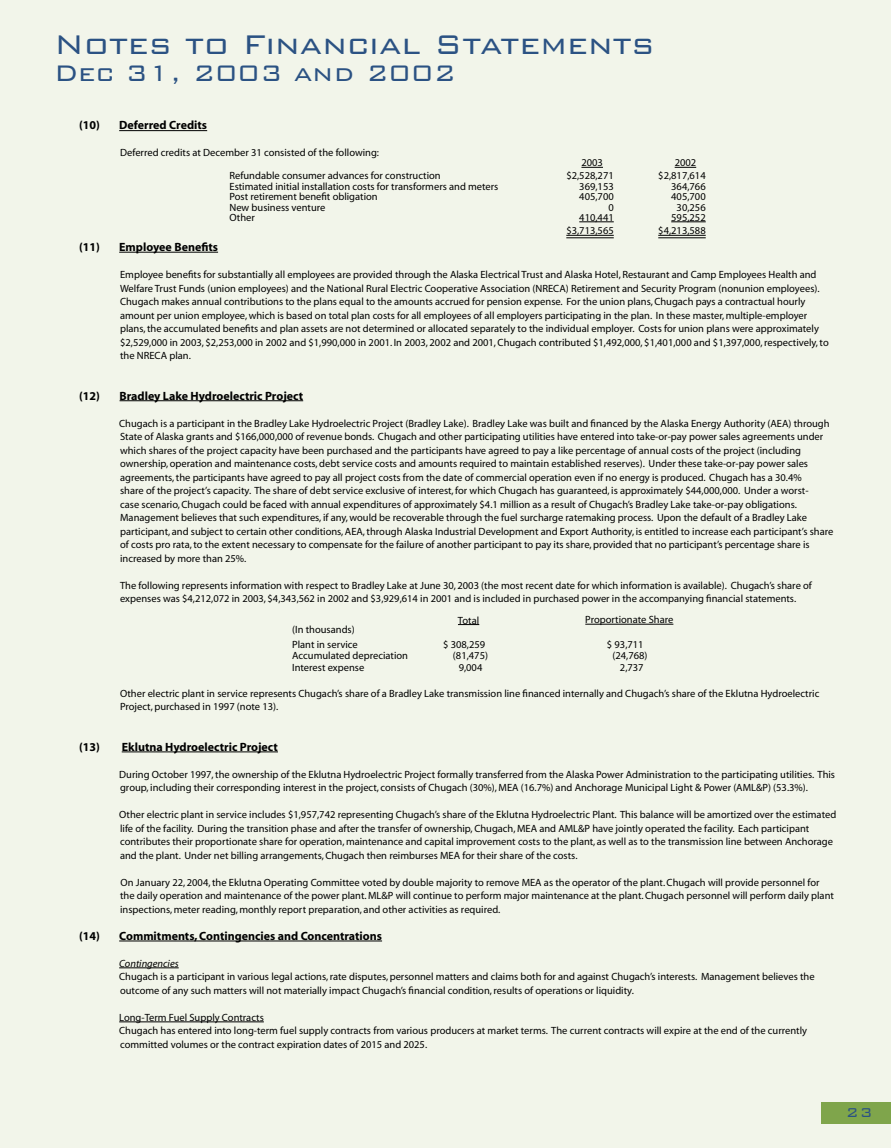
<style>
.page{position:relative;width:891px;height:1148px;background:#f2f5ea}
.page>*{position:absolute;margin:0;border:0;box-sizing:border-box;transform-origin:0 0}
.t1{font:300 36px "Bank Gothic BT";color:#2b5283}
.t2{font:300 30px "Bank Gothic BT";color:#2b5283}
.t3{font:300 17.1px "Bank Gothic BT";color:#2b5283}
.t4{font:700 12px "Myriad";color:#000}
.t5{font:10.5px/13.5px "Myriad";color:#000}
.t6{font:italic 10.5px "Myriad";color:#000}
</style>
<div class="page">
<div style="left:821px;top:1101px;width:70px;height:22px;background:#7fa54b"></div>
<hr style="left:119px;top:130px;width:88px;height:1px;background:#000">
<hr style="left:119px;top:252px;width:99px;height:1px;background:#000">
<hr style="left:120px;top:400px;width:183px;height:1px;background:#000">
<hr style="left:122px;top:751px;width:156px;height:1px;background:#000">
<hr style="left:119px;top:940px;width:263px;height:1px;background:#000">
<hr style="left:119px;top:967px;width:60px;height:1px;background:#000">
<hr style="left:119px;top:1021px;width:145px;height:1px;background:#000">
<svg style="left:581px;top:167px;width:22px;height:1px"></svg>
<svg style="left:675px;top:167px;width:21px;height:1px"></svg>
<hr style="left:579px;top:221px;width:35px;height:1px;background:#000">
<hr style="left:671px;top:221px;width:35px;height:1px;background:#000">
<hr style="left:566px;top:235px;width:48px;height:1px;background:#000">
<hr style="left:566px;top:237px;width:48px;height:1px;background:#000">
<hr style="left:658px;top:235px;width:48px;height:1px;background:#000">
<hr style="left:658px;top:237px;width:48px;height:1px;background:#000">
<svg style="left:458px;top:624px;width:21px;height:1px"></svg>
<hr style="left:585px;top:624px;width:88px;height:1px;background:#000">
<h1 class="t1" style="left:54px;top:25px;width:602px">Notes to Financial Statements</h1>
<h2 class="t2" style="left:54px;top:57px;width:403px">Dec 31, 2003 and 2002</h2>
<p class="t4" style="left:79px;top:119px;width:22px">(10)</p>
<p class="t4" style="left:119px;top:119px;width:89px">Deferred Credits</p>
<p class="t5" style="left:120px;top:147px;width:260px">Deferred credits at December 31 consisted of the following:</p>
<p class="t5" style="left:581px;top:156px;width:23px">2003</p>
<p class="t5" style="left:675px;top:156px;width:23px">2002</p>
<p class="t5" style="left:230px;top:169px;width:213px">Refundable consumer advances for construction</p>
<p class="t5" style="left:566px;top:169px;width:49px">$2,528,271</p>
<p class="t5" style="left:658px;top:169px;width:49px">$2,817,614</p>
<p class="t5" style="left:230px;top:180px;width:270px">Estimated initial installation costs for transformers and meters</p>
<p class="t5" style="left:579px;top:180px;width:36px">369,153</p>
<p class="t5" style="left:671px;top:180px;width:36px">364,766</p>
<p class="t5" style="left:230px;top:190px;width:150px">Post retirement benefit obligation</p>
<p class="t5" style="left:579px;top:190px;width:36px">405,700</p>
<p class="t5" style="left:671px;top:190px;width:36px">405,700</p>
<p class="t5" style="left:230px;top:201px;width:97px">New business venture</p>
<p class="t5" style="left:608px;top:201px;width:7px">0</p>
<p class="t5" style="left:677px;top:201px;width:31px">30,256</p>
<p class="t5" style="left:230px;top:211px;width:27px">Other</p>
<p class="t5" style="left:579px;top:211px;width:36px">410,441</p>
<p class="t5" style="left:671px;top:211px;width:36px">595,252</p>
<p class="t5" style="left:566px;top:224px;width:49px">$3,713,565</p>
<p class="t5" style="left:658px;top:224px;width:49px">$4,213,588</p>
<p class="t4" style="left:79px;top:241px;width:22px">(11)</p>
<p class="t4" style="left:119px;top:241px;width:100px">Employee Benefits</p>
<p class="t5" style="left:120px;top:268px;width:710px">Employee benefits for substantially all employees are provided through the Alaska Electrical Trust and Alaska Hotel, Restaurant and Camp Employees Health and Welfare Trust Funds (union employees) and the National Rural Electric Cooperative Association (NRECA) Retirement and Security Program (nonunion employees).<br>Chugach makes annual contributions to the plans equal to the amounts accrued for pension expense. For the union plans, Chugach pays a contractual hourly amount per union employee, which is based on total plan costs for all employees of all employers participating in the plan. In these master, multiple-employer plans, the accumulated benefits and plan assets are not determined or allocated separately to the individual employer. Costs for union plans were approximately $2,529,000 in 2003, $2,253,000 in 2002 and $1,990,000 in 2001. In 2003, 2002 and 2001, Chugach contributed $1,492,000, $1,401,000 and $1,397,000, respectively, to the NRECA plan.</p>
<p class="t4" style="left:79px;top:389px;width:22px">(12)</p>
<p class="t4" style="left:120px;top:389px;width:185px">Bradley Lake Hydroelectric Project</p>
<p class="t5" style="left:119px;top:417px;width:716px">Chugach is a participant in the Bradley Lake Hydroelectric Project (Bradley Lake). Bradley Lake was built and financed by the Alaska Energy Authority (AEA) through State of Alaska grants and $166,000,000 of revenue bonds. Chugach and other participating utilities have entered into take-or-pay power sales agreements under which shares of the project capacity have been purchased and the participants have agreed to pay a like percentage of annual costs of the project (including ownership, operation and maintenance costs, debt service costs and amounts required to maintain established reserves). Under these take-or-pay power sales agreements, the participants have agreed to pay all project costs from the date of commercial operation even if no energy is produced. Chugach has a 30.4%<br>share of the project’s capacity. The share of debt service exclusive of interest, for which Chugach has guaranteed, is approximately $44,000,000. Under a worst-<br>case scenario, Chugach could be faced with annual expenditures of approximately $4.1 million as a result of Chugach’s Bradley Lake take-or-pay obligations.<br>Management believes that such expenditures, if any, would be recoverable through the fuel surcharge ratemaking process. Upon the default of a Bradley Lake participant, and subject to certain other conditions, AEA, through Alaska Industrial Development and Export Authority, is entitled to increase each participant’s share of costs pro rata, to the extent necessary to compensate for the failure of another participant to pay its share, provided that no participant’s percentage share is increased by more than 25%.</p>
<p class="t5" style="left:120px;top:579px;width:693px">The following represents information with respect to Bradley Lake at June 30, 2003 (the most recent date for which information is available). Chugach’s share of expenses was $4,212,072 in 2003, $4,343,562 in 2002 and $3,929,614 in 2001 and is included in purchased power in the accompanying financial statements.</p>
<p class="t5" style="left:292px;top:622px;width:67px;line-height:14.5px">(In thousands)<br>Plant in service</p>
<p class="t5" style="left:292px;top:649px;width:117px;line-height:12px">Accumulated depreciation<br>Interest expense</p>
<p class="t5" style="left:458px;top:613px;width:23px">Total</p>
<p class="t5" style="left:585px;top:613px;width:90px">Proportionate Share</p>
<p class="t5" style="left:443px;top:637px;width:44px">$ 308,259</p>
<p class="t5" style="left:607px;top:637px;width:38px">$ 93,711</p>
<p class="t5" style="left:453px;top:649px;width:37px">(81,475)</p>
<p class="t5" style="left:612px;top:649px;width:37px">(24,768)</p>
<p class="t5" style="left:459px;top:660px;width:25px">9,004</p>
<p class="t5" style="left:620px;top:660px;width:25px">2,737</p>
<p class="t5" style="left:120px;top:687px;width:701px">Other electric plant in service represents Chugach’s share of a Bradley Lake transmission line financed internally and Chugach’s share of the Eklutna Hydroelectric<br>Project, purchased in 1997 (note 13).</p>
<p class="t4" style="left:79px;top:740px;width:22px">(13)</p>
<p class="t4" style="left:122px;top:740px;width:158px">Eklutna Hydroelectric Project</p>
<p class="t5" style="left:119px;top:768px;width:717px">During October 1997, the ownership of the Eklutna Hydroelectric Project formally transferred from the Alaska Power Administration to the participating utilities. This group, including their corresponding interest in the project, consists of Chugach (30%), MEA (16.7%) and Anchorage Municipal Light &amp; Power (AML&amp;P) (53.3%).</p>
<p class="t5" style="left:119px;top:808px;width:719px">Other electric plant in service includes $1,957,742 representing Chugach’s share of the Eklutna Hydroelectric Plant. This balance will be amortized over the estimated life of the facility. During the transition phase and after the transfer of ownership, Chugach, MEA and AML&amp;P have jointly operated the facility. Each participant contributes their proportionate share for operation, maintenance and capital improvement costs to the plant, as well as to the transmission line between Anchorage and the plant. Under net billing arrangements, Chugach then reimburses MEA for their share of the costs.</p>
<p class="t5" style="left:120px;top:876px;width:715px">On January 22, 2004, the Eklutna Operating Committee voted by double majority to remove MEA as the operator of the plant. Chugach will provide personnel for the daily operation and maintenance of the power plant. ML&amp;P will continue to perform major maintenance at the plant. Chugach personnel will perform daily plant inspections, meter reading, monthly report preparation, and other activities as required.</p>
<p class="t4" style="left:79px;top:929px;width:22px">(14)</p>
<p class="t4" style="left:119px;top:929px;width:264px">Commitments, Contingencies and Concentrations</p>
<p class="t6" style="left:119px;top:958px;width:61px">Contingencies</p>
<p class="t5" style="left:119px;top:970px;width:697px">Chugach is a participant in various legal actions, rate disputes, personnel matters and claims both for and against Chugach’s interests. Management believes the outcome of any such matters will not materially impact Chugach’s financial condition, results of operations or liquidity.</p>
<p class="t5" style="left:119px;top:1011px;width:689px">Long-Term Fuel Supply Contracts<br>Chugach has entered into long-term fuel supply contracts from various producers at market terms. The current contracts will expire at the end of the currently committed volumes or the contract expiration dates of 2015 and 2025.</p>
<h3 class="t3" style="left:846px;top:1103px;width:28px">23</h3>
</div>
